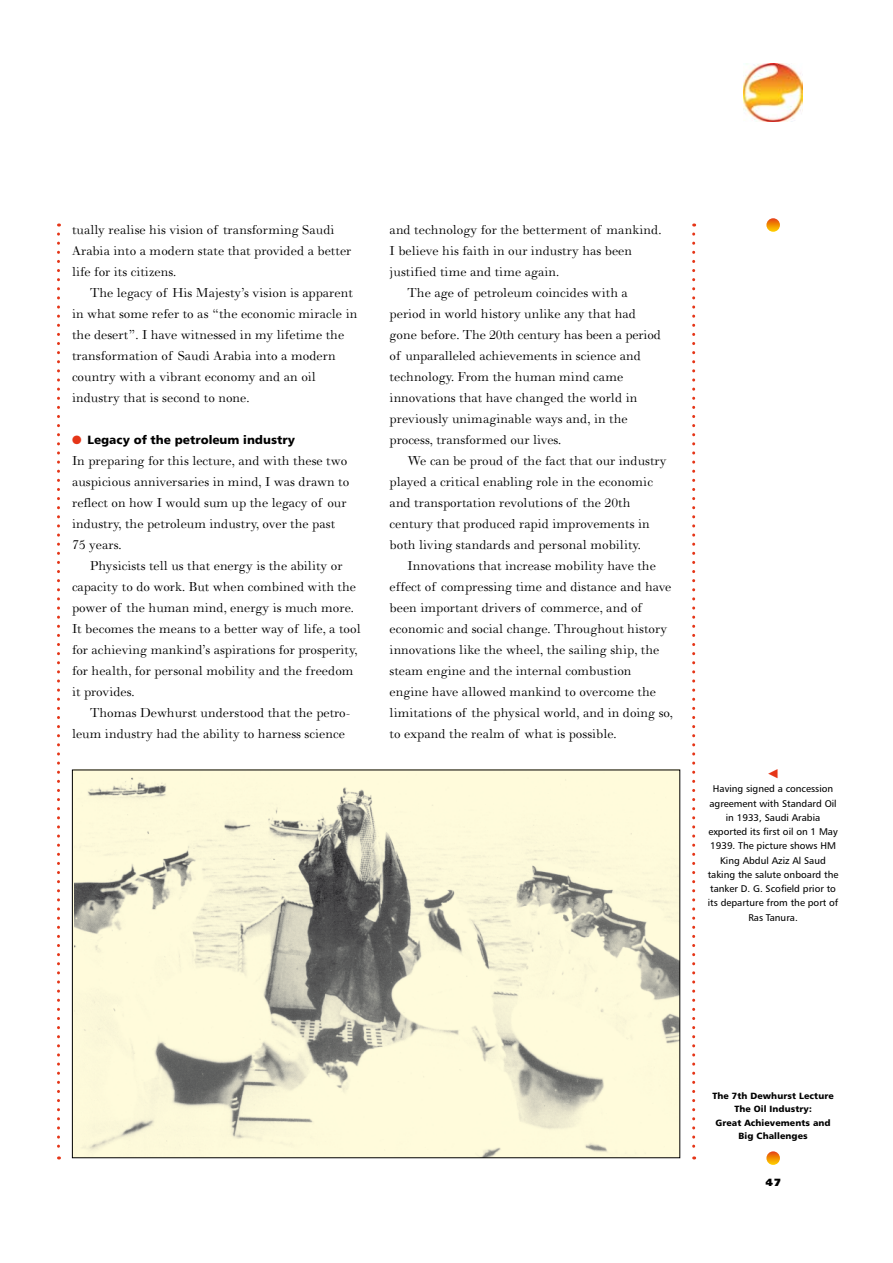
<style>
.page{position:relative;width:893px;height:1263px;background:#fff}
.page>*{position:absolute;margin:0;border:0;box-sizing:border-box;transform-origin:0 0}
.t1{font:15px/21px "Walbaum";color:#000}
.t2{font:12px "Humanist 777 BT Black B";color:#000}
.t3{font:12px "Newspaper Pi BT";color:#e53517}
.t4{font:10.5px "Humanist 777 BT Extra Black B";color:#000}
.t5{font:9.75px/14.2px "Humanist 777 BT Roman B";color:#000;text-align:center}
.t6{font:9px/13.5px "Humanist 777 BT Black B";letter-spacing:.01em;color:#000;text-align:center}
.s1{color:#e53517}
</style>
<div class="page">
<img style="left:743px;top:63px;width:60px;height:59px">
<svg style="left:766px;top:218px;width:14px;height:14px"></svg>
<svg style="left:57px;top:234px;width:3px;height:925px"></svg>
<svg style="left:692px;top:234px;width:3px;height:925px"></svg>
<svg style="left:766px;top:1151px;width:14px;height:14px"></svg>
<img style="left:74px;top:771px;width:604px;height:385px">
<p class="t1" style="left:72px;top:220px;width:281px">tually realise his vision of transforming Saudi<br>Arabia into a modern state that provided a better life for its citizens.</p>
<p class="t1" style="left:72px;top:283px;width:287px;text-indent:18px">The legacy of His Majesty’s vision is apparent in what some refer to as “the economic miracle in the desert”. I have witnessed in my lifetime the transformation of Saudi Arabia into a modern country with a vibrant economy and an oil industry that is second to none.</p>
<p class="t2" style="left:72px;top:432px;width:224px"><span class="s1">●</span> Legacy of the petroleum industry</p>
<p class="t1" style="left:72px;top:451px;width:279px">In preparing for this lecture, and with these two auspicious anniversaries in mind, I was drawn to reflect on how I would sum up the legacy of our industry, the petroleum industry, over the past 75 years.</p>
<p class="t1" style="left:72px;top:556px;width:290px;text-indent:18px">Physicists tell us that energy is the ability or capacity to do work. But when combined with the power of the human mind, energy is much more.<br>It becomes the means to a better way of life, a tool for achieving mankind’s aspirations for prosperity, for health, for personal mobility and the freedom it provides.</p>
<p class="t1" style="left:72px;top:703px;width:280px;text-indent:18px">Thomas Dewhurst understood that the petro&shy;leum industry had the ability to harness science</p>
<p class="t1" style="left:390px;top:220px;width:273px">and technology for the betterment of mankind.</p>
<p class="t1" style="left:390px;top:241px;width:244px">I believe his faith in our industry has been</p>
<p class="t1" style="left:390px;top:262px;width:171px">justified time and time again.</p>
<p class="t1" style="left:408px;top:283px;width:222px">The age of petroleum coincides with a</p>
<p class="t1" style="left:390px;top:304px;width:248px">period in world history unlike any that had</p>
<p class="t1" style="left:390px;top:325px;width:273px">gone before. The 20th century has been a period</p>
<p class="t1" style="left:390px;top:346px;width:253px">of unparalleled achievements in science and</p>
<p class="t1" style="left:390px;top:367px;width:235px">technology. From the human mind came</p>
<p class="t1" style="left:390px;top:388px;width:249px">innovations that have changed the world in</p>
<p class="t1" style="left:390px;top:409px;width:240px">previously unimaginable ways and, in the</p>
<p class="t1" style="left:390px;top:430px;width:173px">process, transformed our lives.</p>
<p class="t1" style="left:408px;top:451px;width:261px">We can be proud of the fact that our industry</p>
<p class="t1" style="left:390px;top:472px;width:265px">played a critical enabling role in the economic</p>
<p class="t1" style="left:390px;top:493px;width:243px">and transportation revolutions of the 20th</p>
<p class="t1" style="left:390px;top:514px;width:262px">century that produced rapid improvements in</p>
<p class="t1" style="left:390px;top:535px;width:253px">both living standards and personal mobility.</p>
<p class="t1" style="left:408px;top:556px;width:250px">Innovations that increase mobility have the</p>
<p class="t1" style="left:390px;top:577px;width:283px">effect of compressing time and distance and have</p>
<p class="t1" style="left:390px;top:598px;width:254px">been important drivers of commerce, and of</p>
<p class="t1" style="left:390px;top:619px;width:279px">economic and social change. Throughout history</p>
<p class="t1" style="left:390px;top:640px;width:271px">innovations like the wheel, the sailing ship, the</p>
<p class="t1" style="left:390px;top:661px;width:244px">steam engine and the internal combustion</p>
<p class="t1" style="left:390px;top:682px;width:268px">engine have allowed mankind to overcome the</p>
<p class="t1" style="left:390px;top:703px;width:285px">limitations of the physical world, and in doing so,</p>
<p class="t1" style="left:390px;top:724px;width:229px">to expand the realm of what is possible.</p>
<p class="t3" style="left:766px;top:767px;width:15px">C</p>
<p class="t5" style="left:708px;top:782px;width:132px">Having signed a concession agreement with Standard Oil in 1933, Saudi Arabia exported its first oil on 1 May<br>1939. The picture shows HM<br>King Abdul Aziz Al Saud taking the salute onboard the tanker D. G. Scofield prior to its departure from the port of<br>Ras Tanura.</p>
<p class="t6" style="left:712px;top:1088px;width:123px">The 7th Dewhurst Lecture<br>The Oil Industry:<br>Great Achievements and<br>Big Challenges</p>
<p class="t4" style="left:766px;top:1176px;width:16px">47</p>
</div>
